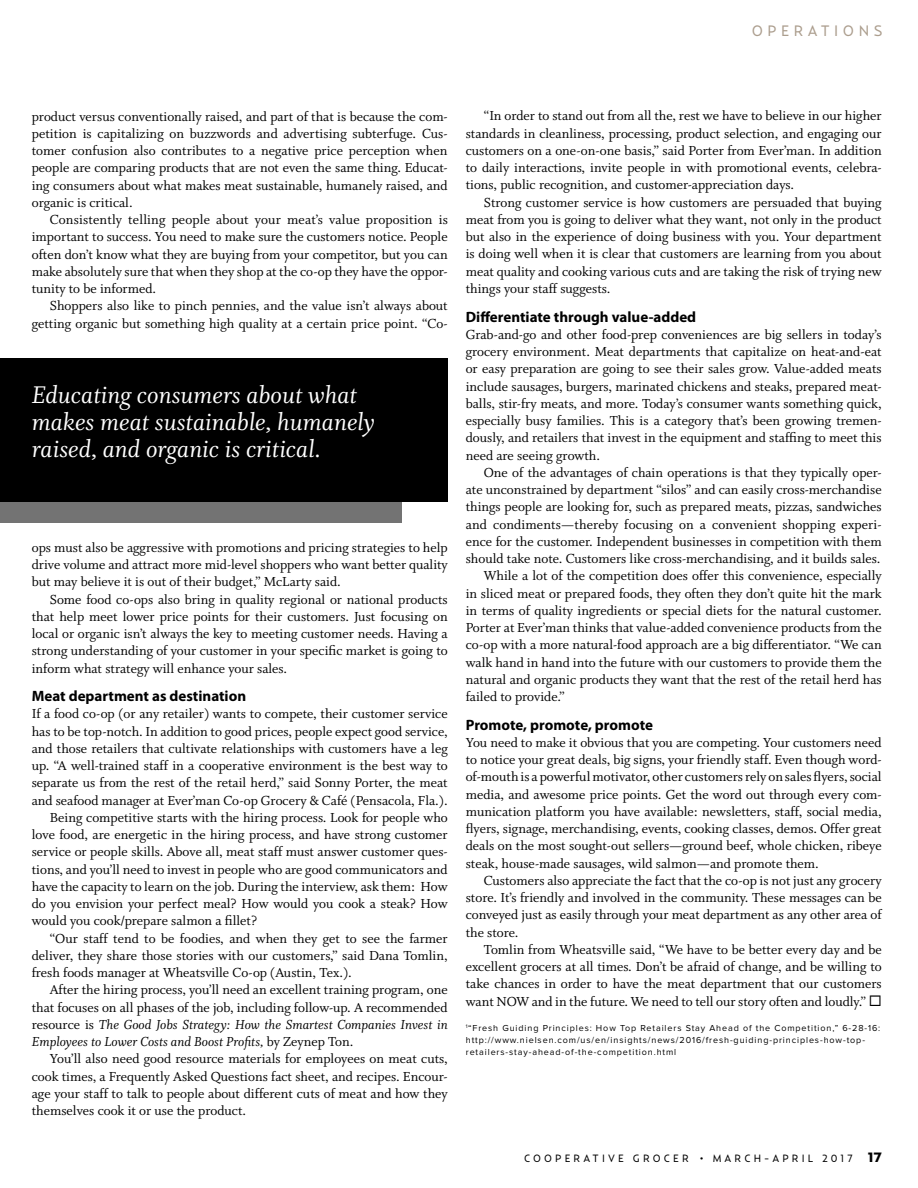
<style>
.page{position:relative;width:918px;height:1188px;background:#fff}
.page>*{position:absolute;margin:0;border:0;box-sizing:border-box;transform-origin:0 0}
.t1{font:27px/27px "Whitman Italic LF";color:#fff}
.t2{font:700 15px "Myriad Pro";color:#000}
.t3{font:15px "Relay";letter-spacing:.3em;color:#ac9e8e}
.t4{font:14.7px/17.2px "Whitman Roman LF";color:#000;text-align:justify}
.t5{font:14.7px/17.2px "Whitman Italic LF";color:#000}
.t6{font:10.5px "Relay";letter-spacing:.3em;color:#000}
.t7{font:9px/12px "Proxima Nova";letter-spacing:.1em;color:#000}
.s1{font-family:"Whitman Roman LF"}
.s2{font-family:"Proxima Nova"}
.s3{font-family:"Relay Wide";font-weight:900;font-size:13.5px}
</style>
<div class="page">
<div style="left:0;top:384px;width:402px;height:139px;background:#737373"></div>
<div style="left:0;top:358px;width:448px;height:144px;background:#000"></div>
<p class="t3" style="left:752px;top:21px;width:132px">OPERATIONS</p>
<p class="t4" style="left:32px;top:108px;width:417px">product versus conventionally raised, and part of that is because the com&shy;petition is capitalizing on buzzwords and advertising subterfuge. Cus&shy;tomer confusion also contributes to a negative price perception when people are comparing products that are not even the same thing. Educat&shy;ing consumers about what makes meat sustainable, humanely raised, and organic is critical.</p>
<p class="t4" style="left:32px;top:211px;width:418px;text-indent:18px">Consistently telling people about your meat’s value proposition is important to success. You need to make sure the customers notice. People often don’t know what they are buying from your competitor, but you can make absolutely sure that when they shop at the co-op they have the oppor&shy;tunity to be informed.</p>
<p class="t4" style="left:32px;top:297px;width:417px;text-align:right">Shoppers also like to pinch pennies, and the value isn’t always about getting organic but something high quality at a certain price point. “Co-</p>
<h1 class="t1" style="left:32px;top:382px;width:344px">Educating consumers about what makes meat sustainable, humanely raised, and organic is critical.</h1>
<p class="t4" style="left:32px;top:539px;width:417px">ops must also be aggressive with promotions and pricing strategies to help drive volume and attract more mid-level shoppers who want better quality but may believe it is out of their budget,” McLarty said.</p>
<p class="t4" style="left:32px;top:591px;width:417px;text-indent:18px">Some food co-ops also bring in quality regional or national products that help meet lower price points for their customers. Just focusing on local or organic isn’t always the key to meeting customer needs. Having a strong understanding of your customer in your specific market is going to inform what strategy will enhance your sales.</p>
<p class="t2" style="left:32px;top:686px;width:216px">Meat department as destination</p>
<p class="t4" style="left:32px;top:706px;width:417px">If a food co-op (or any retailer) wants to compete, their customer service</p>
<p class="t4" style="left:32px;top:723px;width:417px">has to be top-notch. In addition to good prices, people expect good service,</p>
<p class="t4" style="left:32px;top:740px;width:417px">and those retailers that cultivate relationships with customers have a leg</p>
<p class="t4" style="left:32px;top:757px;width:417px">up. “A well-trained staff in a cooperative environment is the best way to</p>
<p class="t4" style="left:32px;top:775px;width:417px">separate us from the rest of the retail herd,” said Sonny Porter, the meat</p>
<p class="t4" style="left:32px;top:792px;width:417px">and seafood manager at Ever’man Co-op Grocery &amp; Café (Pensacola, Fla.).</p>
<p class="t4" style="left:50px;top:809px;width:399px">Being competitive starts with the hiring process. Look for people who</p>
<p class="t4" style="left:32px;top:826px;width:417px">love food, are energetic in the hiring process, and have strong customer</p>
<p class="t4" style="left:32px;top:844px;width:417px">service or people skills. Above all, meat staff must answer customer ques-</p>
<p class="t4" style="left:32px;top:861px;width:417px">tions, and you’ll need to invest in people who are good communicators and</p>
<p class="t4" style="left:32px;top:878px;width:417px">have the capacity to learn on the job. During the interview, ask them: How</p>
<p class="t4" style="left:32px;top:895px;width:417px">do you envision your perfect meal? How would you cook a steak? How</p>
<p class="t4" style="left:32px;top:912px;width:227px">would you cook/prepare salmon a fillet?</p>
<p class="t4" style="left:50px;top:930px;width:399px">“Our staff tend to be foodies, and when they get to see the farmer</p>
<p class="t4" style="left:32px;top:947px;width:417px">deliver, they share those stories with our customers,” said Dana Tomlin,</p>
<p class="t4" style="left:32px;top:964px;width:322px">fresh foods manager at Wheatsville Co-op (Austin, Tex.).</p>
<p class="t4" style="left:50px;top:981px;width:399px">After the hiring process, you’ll need an excellent training program, one</p>
<p class="t4" style="left:32px;top:999px;width:417px">that focuses on all phases of the job, including follow-up. A recommended</p>
<p class="t5" style="left:32px;top:1016px;width:417px"><span class="s1">resource is</span> The Good Jobs Strategy: How the Smartest Companies Invest in<br>Employees to Lower Costs and Boost Profits, <span class="s1">by Zeynep Ton.</span></p>
<p class="t4" style="left:32px;top:1050px;width:417px;text-indent:18px">You’ll also need good resource materials for employees on meat cuts, cook times, a Frequently Asked Questions fact sheet, and recipes. Encour&shy;age your staff to talk to people about different cuts of meat and how they themselves cook it or use the product.</p>
<p class="t4" style="left:466px;top:108px;width:417px;text-indent:18px">“In order to stand out from all the, rest we have to believe in our higher standards in cleanliness, processing, product selection, and engaging our customers on a one-on-one basis,” said Porter from Ever’man. In addition to daily interactions, invite people in with promotional events, celebra&shy;tions, public recognition, and customer-appreciation days.</p>
<p class="t4" style="left:466px;top:194px;width:417px;text-indent:18px">Strong customer service is how customers are persuaded that buying meat from you is going to deliver what they want, not only in the product but also in the experience of doing business with you. Your department is doing well when it is clear that customers are learning from you about meat quality and cooking various cuts and are taking the risk of trying new things your staff suggests.</p>
<p class="t2" style="left:466px;top:307px;width:232px">Differentiate through value-added</p>
<p class="t4" style="left:466px;top:326px;width:417px">Grab-and-go and other food-prep conveniences are big sellers in today’s grocery environment. Meat departments that capitalize on heat-and-eat or easy preparation are going to see their sales grow. Value-added meats include sausages, burgers, marinated chickens and steaks, prepared meat&shy;balls, stir-fry meats, and more. Today’s consumer wants something quick, especially busy families. This is a category that’s been growing tremen&shy;dously, and retailers that invest in the equipment and staffing to meet this need are seeing growth.</p>
<p class="t4" style="left:484px;top:464px;width:399px">One of the advantages of chain operations is that they typically oper-</p>
<p class="t4" style="left:466px;top:481px;width:417px">ate unconstrained by department “silos” and can easily cross-merchandise</p>
<p class="t4" style="left:466px;top:499px;width:417px">things people are looking for, such as prepared meats, pizzas, sandwiches</p>
<p class="t4" style="left:466px;top:516px;width:417px">and condiments—thereby focusing on a convenient shopping experi-</p>
<p class="t4" style="left:466px;top:533px;width:417px">ence for the customer. Independent businesses in competition with them</p>
<p class="t4" style="left:466px;top:550px;width:416px">should take note. Customers like cross-merchandising, and it builds sales.</p>
<p class="t4" style="left:484px;top:567px;width:399px">While a lot of the competition does offer this convenience, especially</p>
<p class="t4" style="left:466px;top:585px;width:417px">in sliced meat or prepared foods, they often they don’t quite hit the mark</p>
<p class="t4" style="left:466px;top:602px;width:417px">in terms of quality ingredients or special diets for the natural customer.</p>
<p class="t4" style="left:466px;top:619px;width:417px">Porter at Ever’man thinks that value-added convenience products from the</p>
<p class="t4" style="left:466px;top:636px;width:417px">co-op with a more natural-food approach are a big differentiator. “We can</p>
<p class="t4" style="left:466px;top:654px;width:417px">walk hand in hand into the future with our customers to provide them the</p>
<p class="t4" style="left:466px;top:671px;width:417px">natural and organic products they want that the rest of the retail herd has</p>
<p class="t4" style="left:466px;top:688px;width:101px">failed to provide.”</p>
<p class="t2" style="left:466px;top:715px;width:189px">Promote, promote, promote</p>
<p class="t4" style="left:466px;top:734px;width:417px">You need to make it obvious that you are competing. Your customers need to notice your great deals, big signs, your friendly staff. Even though word&shy;of-mouth is a powerful motivator, other customers rely on sales flyers, social media, and awesome price points. Get the word out through every com&shy;munication platform you have available: newsletters, staff, social media, flyers, signage, merchandising, events, cooking classes, demos. Offer great deals on the most sought-out sellers—ground beef, whole chicken, ribeye steak, house-made sausages, wild salmon—and promote them.</p>
<p class="t4" style="left:466px;top:872px;width:417px;text-indent:18px">Customers also appreciate the fact that the co-op is not just any grocery store. It’s friendly and involved in the community. These messages can be conveyed just as easily through your meat department as any other area of the store.</p>
<p class="t4" style="left:466px;top:941px;width:417px;text-indent:18px">Tomlin from Wheatsville said, “We have to be better every day and be excellent grocers at all times. Don’t be afraid of change, and be willing to take chances in order to have the meat department that our customers want NOW and in the future. We need to tell our story often and loudly.” ◻</p>
<p class="t7" style="left:466px;top:1022px;width:416px"><sup>1</sup>“Fresh Guiding Principles: How Top Retailers Stay Ahead of the Competition,” 6-28-16: http://www.nielsen.com/us/en/insights/news/2016/fresh-guiding-principles-how-top&shy;retailers-stay-ahead-of-the-competition.html</p>
<p class="t6" style="left:524px;top:1151px;width:359px">COOPERATIVE GROCER <span class="s2">•</span> MARCH-APRIL 2017 <span class="s3">17</span></p>
</div>
